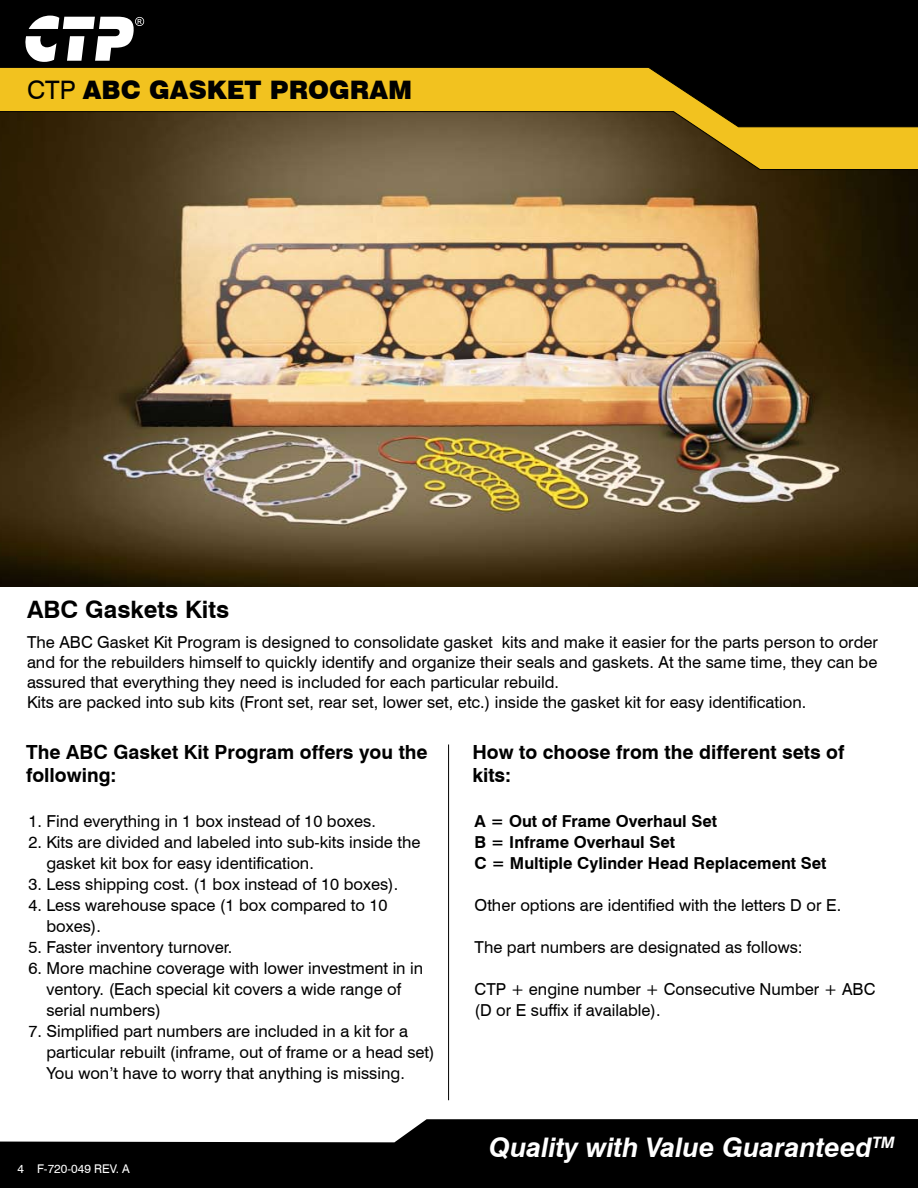
<style>
.page{position:relative;width:918px;height:1188px;background:#fff}
.page>*{position:absolute;margin:0;border:0;box-sizing:border-box;transform-origin:0 0}
.t1{font:italic 700 27px "Swiss 721 BT";color:#fff}
.t2{font:900 25.5px "Swiss 721 BT";color:#000}
.t3{font:700 24px "Swiss 721 BT";color:#000}
.t4{font:700 19.5px/23.4px "Swiss 721 BT";color:#000}
.t5{font:16.5px/21px "Swiss 721 BT";color:#000}
.t6{font:700 16.5px/21px "Swiss 721 BT";color:#000}
.t7{font:12px "Swiss 721 BT";color:#fff}
.s1{font-weight:400}
</style>
<div class="page">
<img style="left:0;top:170px;width:918px;height:416px">
<svg style="left:0;top:1119px;width:918px;height:69px;background:#262626"></svg>
<div style="left:0;top:0;width:918px;height:67px;background:#000"></div>
<svg style="left:0;top:67px;width:918px;height:103px;background:#896e20"></svg>
<svg style="left:25px;top:15px;width:119px;height:47px"></svg>
<hr style="left:448px;top:745px;width:1px;height:355px;background:#000">
<h2 class="t2" style="left:24px;top:71px;width:169px"><span class="s1">CTP</span> V-BELTS</h2>
<h2 class="t2" style="left:27px;top:74px;width:387px"><span class="s1">CTP</span> ABC GASKET PROGRAM</h2>
<h3 class="t3" style="left:27px;top:595px;width:204px">ABC Gaskets Kits</h3>
<p class="t5" style="left:27px;top:632px;width:853px;line-height:19.8px">The ABC Gasket Kit Program is designed to consolidate gasket kits and make it easier for the parts person to order and for the rebuilders himself to quickly identify and organize their seals and gaskets. At the same time, they can be assured that everything they need is included for each particular rebuild.<br>Kits are packed into sub kits (Front set, rear set, lower set, etc.) inside the gasket kit for easy identification.</p>
<p class="t4" style="left:26px;top:740px;width:403px">The ABC Gasket Kit Program offers you the following:</p>
<p class="t5" style="left:28px;top:811px;width:349px">1. Find everything in 1 box instead of 10 boxes.</p>
<p class="t5" style="left:46px;top:832px;width:376px;text-indent:-18px">2. Kits are divided and labeled into sub-kits inside the gasket kit box for easy identification.</p>
<p class="t5" style="left:28px;top:874px;width:371px">3. Less shipping cost. (1 box instead of 10 boxes).</p>
<p class="t5" style="left:46px;top:895px;width:343px;text-indent:-18px">4. Less warehouse space (1 box compared to 10 boxes).</p>
<p class="t5" style="left:28px;top:937px;width:206px">5. Faster inventory turnover.</p>
<p class="t5" style="left:46px;top:958px;width:378px;text-indent:-18px">6. More machine coverage with lower investment in in ventory. (Each special kit covers a wide range of serial numbers)</p>
<p class="t5" style="left:46px;top:1021px;width:390px;text-indent:-18px">7. Simplified part numbers are included in a kit for a particular rebuilt (inframe, out of frame or a head set)<br>You won’t have to worry that anything is missing.</p>
<p class="t7" style="left:17px;top:1162px;width:114px">4 F-720-049 REV. A</p>
<p class="t4" style="left:472px;top:740px;width:374px">How to choose from the different sets of kits:</p>
<p class="t6" style="left:475px;top:811px;width:353px">A = Out of Frame Overhaul Set<br>B = Inframe Overhaul Set<br>C = Multiple Cylinder Head Replacement Set</p>
<p class="t5" style="left:475px;top:895px;width:368px">Other options are identified with the letters D or E.</p>
<p class="t5" style="left:475px;top:936px;width:330px">The part numbers are designated as follows:</p>
<p class="t5" style="left:475px;top:978px;width:402px">CTP + engine number + Consecutive Number + ABC (D or E suffix if available).</p>
<h1 class="t1" style="left:489px;top:1131px;width:407px">Quality with Value Guaranteed<sup>TM</sup></h1>
</div>
